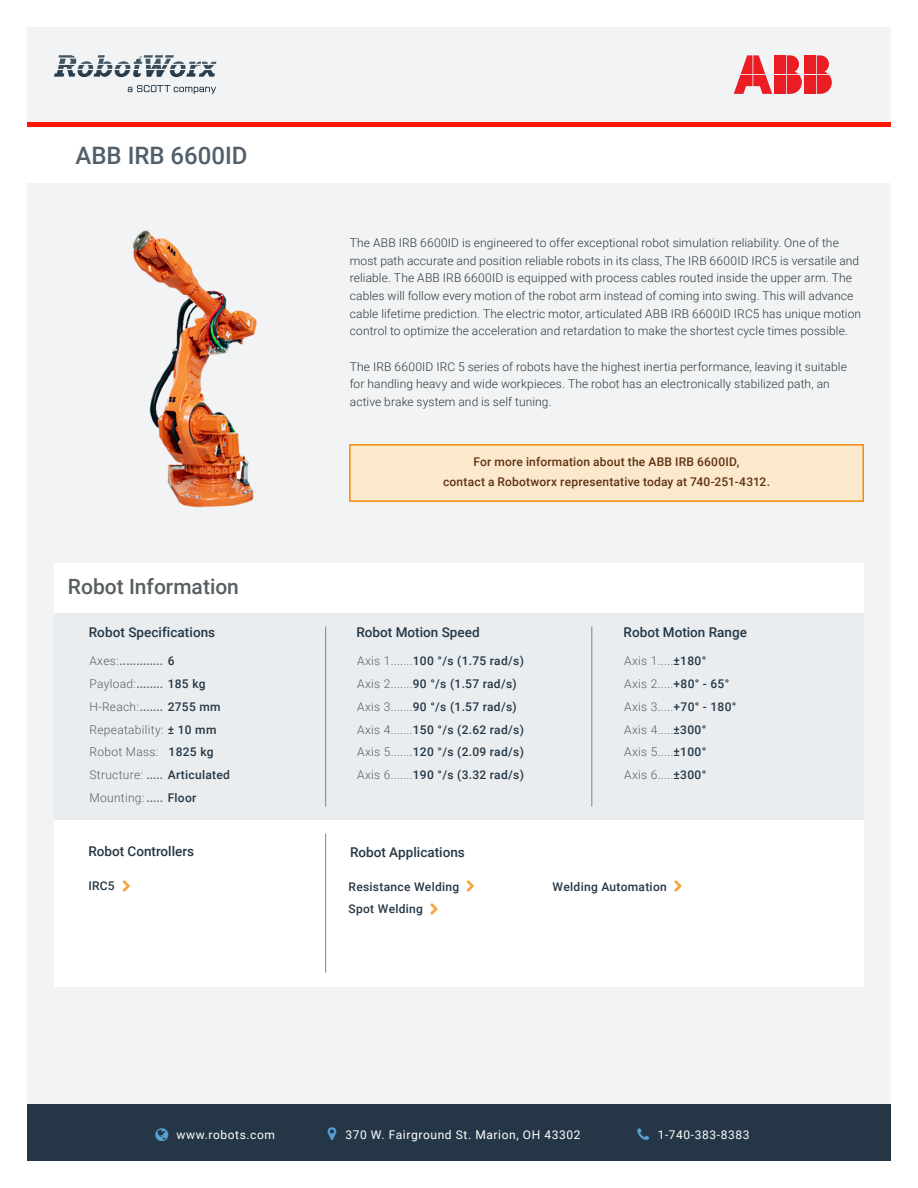
<style>
.page{position:relative;width:918px;height:1188px;background:#fff}
.page>*{position:absolute;margin:0;border:0;box-sizing:border-box;transform-origin:0 0}
.t1{font:500 24px "Roboto";color:#515f6b}
.t2{font:500 21px "Roboto";color:#595e61}
.t3{font:500 13.5px "Roboto";color:#253746}
.t4{font:300 12px/17.7px "Roboto";letter-spacing:.01em;color:#30363a}
.t5{font:300 12px/22.8px "Roboto";letter-spacing:.025em;color:#595e61}
.t6{font:500 12px/22.8px "Roboto";letter-spacing:.025em;color:#253746}
.t7{font:500 12px/19.8px "Roboto";letter-spacing:.015em;color:#5e3311;text-align:center}
.t8{font:12px "Roboto";letter-spacing:.05em;color:#fff}
.s1{font-weight:500}
.s2{font-weight:500;color:#253746}
.s3{font-weight:300;color:#595e61}
</style>
<div class="page">
<div style="left:27px;top:27px;width:864px;height:1134px;background:#f1f3f4"></div>
<div style="left:54px;top:563px;width:810px;height:50px;background:#fff"></div>
<div style="left:54px;top:613px;width:810px;height:207px;background:#eaedef"></div>
<div style="left:54px;top:820px;width:810px;height:166px;background:#fff"></div>
<hr style="left:325px;top:627px;width:1px;height:180px;background:#768692">
<hr style="left:325px;top:834px;width:1px;height:139px;background:#768692">
<hr style="left:592px;top:627px;width:1px;height:180px;background:#768692">
<div style="left:27px;top:127px;width:864px;height:56px;background:#fff"></div>
<div style="left:27px;top:1105px;width:864px;height:56px;background:#253746"></div>
<img style="left:132px;top:230px;width:125px;height:278px">
<svg style="left:349px;top:444px;width:515px;height:58px;background:#fbe2c1"></svg>
<svg style="left:128px;top:85px;width:88px;height:9px"></svg>
<svg style="left:54px;top:55px;width:162px;height:22px"></svg>
<svg style="left:734px;top:55px;width:38px;height:39px"></svg>
<div style="left:775px;top:55px;width:11px;height:19px;background:#ec1c24"></div>
<svg style="left:787px;top:55px;width:15px;height:39px"></svg>
<div style="left:775px;top:75px;width:11px;height:19px;background:#ec1c24"></div>
<div style="left:805px;top:55px;width:11px;height:19px;background:#ec1c24"></div>
<svg style="left:817px;top:55px;width:15px;height:39px"></svg>
<div style="left:805px;top:75px;width:11px;height:19px;background:#ec1c24"></div>
<div style="left:27px;top:122px;width:864px;height:5px;background:#ff1500"></div>
<h1 class="t1" style="left:76px;top:138px;width:174px">ABB IRB 6600ID</h1>
<h2 class="t2" style="left:68px;top:572px;width:173px">Robot Information</h2>
<p class="t3" style="left:89px;top:623px;width:128px">Robot Specifications</p>
<p class="t5" style="left:89px;top:649px;width:142px">Axes:<span class="s1">.............</span> <span class="s2">6<br></span>Payload:<span class="s1">........</span> <span class="s2">185 kg<br></span>H-Reach:<span class="s1">.......</span> <span class="s2">2755 mm<br></span>Repeatability: <span class="s2">± 10 mm<br></span>Robot Mass: <span class="s2">1825 kg<br></span>Structure: <span class="s1">.....</span> <span class="s2">Articulated<br></span>Mounting: <span class="s1">.....</span> <span class="s2">Floor</span></p>
<p class="t3" style="left:88px;top:842px;width:107px">Robot Controllers</p>
<p class="t6" style="left:88px;top:874px;width:28px">IRC5</p>
<p class="t4" style="left:350px;top:233px;width:513px">The ABB IRB 6600ID is engineered to offer exceptional robot simulation reliability. One of the most path accurate and position reliable robots in its class, The IRB 6600ID IRC5 is versatile and reliable. The ABB IRB 6600ID is equipped with process cables routed inside the upper arm. The cables will follow every motion of the robot arm instead of coming into swing. This will advance cable lifetime prediction. The electric motor, articulated ABB IRB 6600ID IRC5 has unique motion control to optimize the acceleration and retardation to make the shortest cycle times possible.</p>
<p class="t4" style="left:350px;top:357px;width:499px">The IRB 6600ID IRC 5 series of robots have the highest inertia performance, leaving it suitable for handling heavy and wide workpieces. The robot has an electronically stabilized path, an active brake system and is self tuning.</p>
<p class="t7" style="left:443px;top:452px;width:328px">For more information about the ABB IRB 6600ID,<br>contact a Robotworx representative today at 740-251-4312.</p>
<p class="t3" style="left:357px;top:623px;width:125px">Robot Motion Speed</p>
<p class="t6" style="left:357px;top:649px;width:168px"><span class="s3">Axis 1.......</span>100 °/s (1.75 rad/s)<br><span class="s3">Axis 2.......</span>90 °/s (1.57 rad/s)<br><span class="s3">Axis 3.......</span>90 °/s (1.57 rad/s)<br><span class="s3">Axis 4.......</span>150 °/s (2.62 rad/s)<br><span class="s3">Axis 5.......</span>120 °/s (2.09 rad/s)<br><span class="s3">Axis 6.......</span>190 °/s (3.32 rad/s)</p>
<p class="t3" style="left:624px;top:623px;width:125px">Robot Motion Range</p>
<p class="t5" style="left:624px;top:649px;width:114px">Axis 1.....<span class="s2">±180°<br></span>Axis 2.....<span class="s2">+80° - 65°<br></span>Axis 3.....<span class="s2">+70° - 180°<br></span>Axis 4.....<span class="s2">±300°<br></span>Axis 5.....<span class="s2">±100°<br></span>Axis 6.....<span class="s2">±300°</span></p>
<p class="t3" style="left:350px;top:842px;width:116px">Robot Applications</p>
<p class="t6" style="left:349px;top:874px;width:112px">Resistance Welding<br>Spot Welding</p>
<p class="t6" style="left:553px;top:874px;width:116px">Welding Automation</p>
<p class="t8" style="left:177px;top:1126px;width:100px">www.robots.com</p>
<p class="t8" style="left:345px;top:1126px;width:237px">370 W. Fairground St. Marion, OH 43302</p>
<p class="t8" style="left:658px;top:1126px;width:93px">1-740-383-8383</p>
</div>
